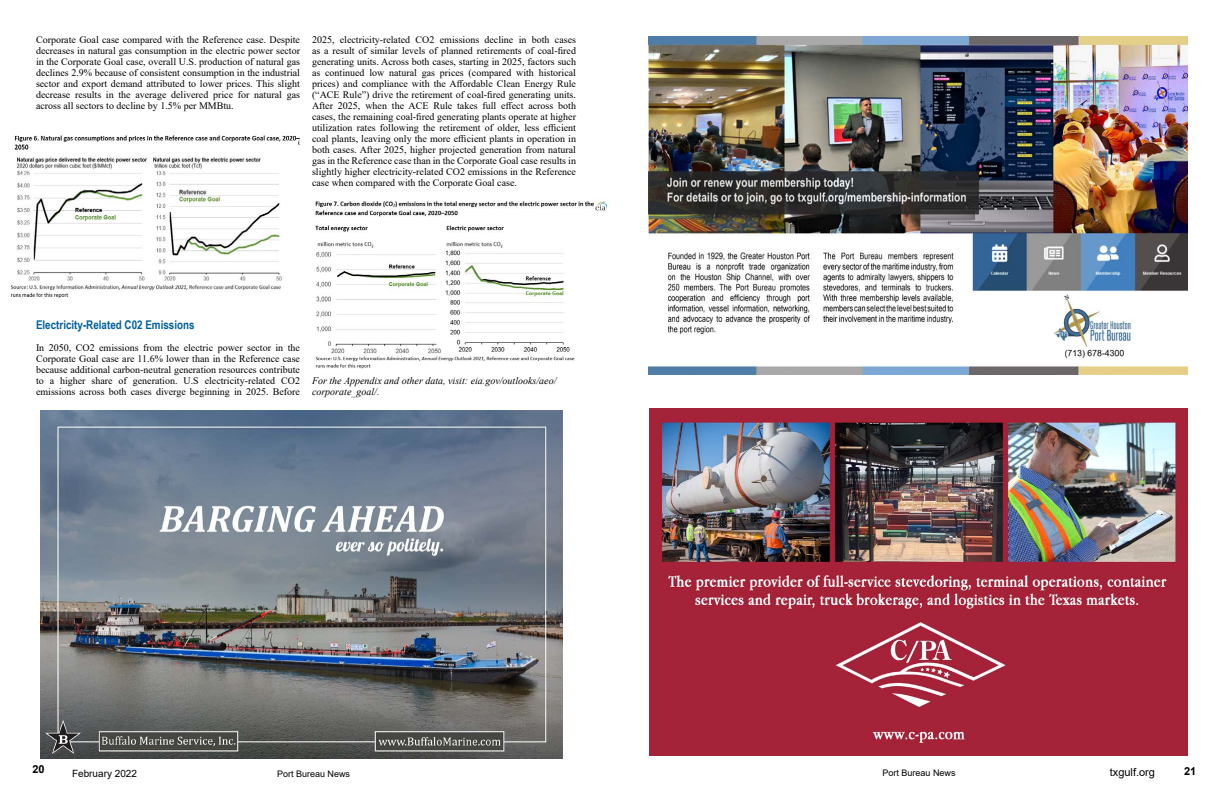
<style>
.page{position:relative;width:1224px;height:792px;background:#fff}
.page>*{position:absolute;margin:0;border:0;box-sizing:border-box;transform-origin:0 0}
.t1{font:700 12px "Arial Narrow";color:#005f9c}
.t2{font:11px "Arial";color:#000}
.t3{font:700 11px "Arial";color:#000}
.t4{font:10px/11px "Times New Roman";color:#000;text-align:justify}
.t5{font:italic 10px/11px "Times New Roman";color:#000}
.t6{font:10px "Arial";color:#000}
.t7{font:9px "Arial";color:#000}
</style>
<div class="page">
<img style="left:649px;top:36px;width:538px;height:338px">
<img style="left:11px;top:135px;width:289px;height:163px">
<img style="left:315px;top:197px;width:293px;height:172px">
<img style="left:650px;top:409px;width:538px;height:346px">
<img style="left:40px;top:410px;width:523px;height:348px">
<p class="t4" style="left:36px;top:34px;width:266px">Corporate Goal case compared with the Reference case. Despite decreases in natural gas consumption in the electric power sector in the Corporate Goal case, overall U.S. production of natural gas declines 2.9% because of consistent consumption in the industrial sector and export demand attributed to lower prices. This slight decrease results in the average delivered price for natural gas across all sectors to decline by 1.5% per MMBtu.</p>
<p class="t4" style="left:312px;top:34px;width:266px">2025, electricity-related CO2 emissions decline in both cases as a result of similar levels of planned retirements of coal-fired generating units. Across both cases, starting in 2025, factors such as continued low natural gas prices (compared with historical prices) and compliance with the Affordable Clean Energy Rule (“ACE Rule”) drive the retirement of coal-fired generating units.<br>After 2025, when the ACE Rule takes full effect across both cases, the remaining coal-fired generating plants operate at higher utilization rates following the retirement of older, less efficient coal plants, leaving only the more efficient plants in operation in both cases. After 2025, higher projected generation from natural gas in the Reference case than in the Corporate Goal case results in slightly higher electricity-related CO2 emissions in the Reference case when compared with the Corporate Goal case.</p>
<p class="t1" style="left:36px;top:316px;width:160px">Electricity-Related C02 Emissions</p>
<p class="t4" style="left:36px;top:342px;width:266px">In 2050, CO2 emissions from the electric power sector in the Corporate Goal case are 11.6% lower than in the Reference case because additional carbon-neutral generation resources contribute to a higher share of generation. U.S electricity-related CO2 emissions across both cases diverge beginning in 2025. Before</p>
<p class="t5" style="left:312px;top:375px;width:246px">For the Appendix and other data, visit: eia.gov/outlooks/aeo/ corporate_goal/.</p>
<p class="t3" style="left:32px;top:762px;width:14px">20</p>
<p class="t6" style="left:72px;top:766px;width:67px">February 2022</p>
<p class="t7" style="left:277px;top:767px;width:75px">Port Bureau News</p>
<p class="t7" style="left:883px;top:767px;width:75px">Port Bureau News</p>
<p class="t2" style="left:1110px;top:765px;width:47px">txgulf.org</p>
<p class="t3" style="left:1184px;top:763px;width:14px">21</p>
</div>
